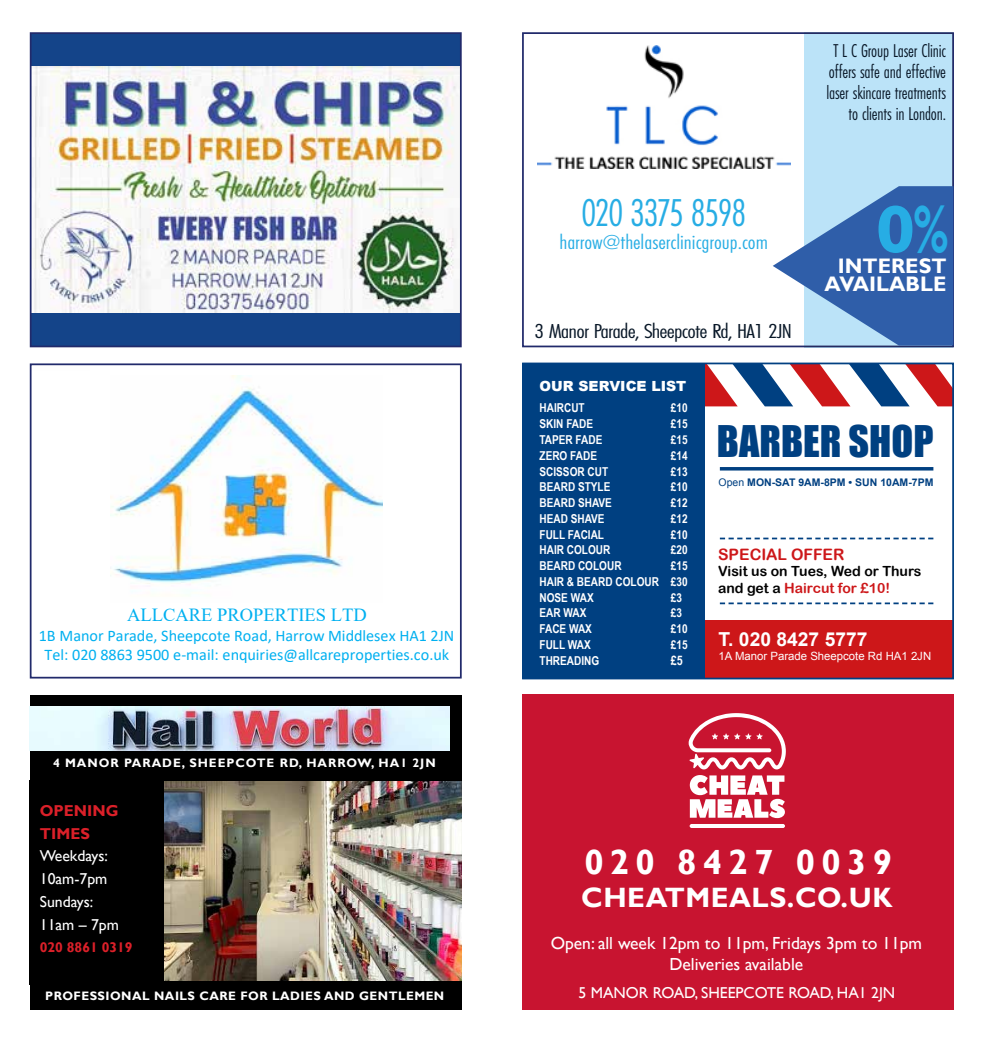
<style>
.page{position:relative;width:983px;height:1042px;background:#fff}
.page>*{position:absolute;margin:0;border:0;box-sizing:border-box;transform-origin:0 0}
.t1{font:700 67.73px "Gill Sans";color:#27ade4;scale:1.08 1}
.t2{font:40.25px "Futura PT Cond";letter-spacing:-.03em;color:#27ade4}
.t3{font:40.07px "Impact";color:#004081}
.t4{font:700 35px "Gill Sans";letter-spacing:.18em;color:#fff}
.t5{font:700 28px "Gill Sans";letter-spacing:.02em;color:#fff}
.t6{font:21px "Futura PT Cond";letter-spacing:-.03em;color:#091828;scale:1.24 1}
.t7{font:21px "Futura PT Cond";color:#27ade4;scale:1.15 1}
.t8{font:700 21px/17.5px "Gill Sans";color:#fff;text-align:right}
.t9{font:19.25px/21px "Futura PT Cond";letter-spacing:-.01em;color:#091828;text-align:right}
.t10{font:700 19.25px "Arial";color:#fff}
.t11{font:18.55px "Times New Roman";color:#00b0f0}
.t12{font:17.5px/21px "Gill Sans";color:#fff;text-align:center}
.t13{font:16.1px/19.6px "Calibri";color:#00b0f0;text-align:center}
.t14{font:15.75px/22.8px "Gill Sans";color:#fff}
.t15{font:700 15.75px/22.8px "Gill Sans";color:#db2029}
.t16{font:15.75px "Arial Rounded MT Bold";color:#cd1719}
.t17{font:14px/16.8px "Arial Rounded MT Bold";color:#000}
.t18{font:900 14px "Arial";color:#fff}
.t19{font:700 14px "Gill Sans";color:#db2029}
.t20{font:700 13.12px "Arial Narrow";color:#fff}
.t21{font:700 12.25px/15.8px "Arial Narrow";color:#fff;text-align:justify}
.t22{font:700 12.25px "Gill Sans";letter-spacing:.04em;color:#fff}
.t23{font:700 12.25px "Gill Sans";letter-spacing:.08em;color:#fff}
.t24{font:11.38px "Arial";color:#fff}
.t25{font:700 10.5px "Arial";color:#004081}
.s1{font-weight:400}
.s2{color:#cd1719}
</style>
<div class="page">
<div style="left:31px;top:33px;width:429px;height:313px;background:#144489"></div>
<img style="left:33px;top:67px;width:425px;height:246px">
<div style="left:30px;top:32px;width:431px;height:315px;border:2px solid #212a6b"></div>
<img style="left:111px;top:375px;width:271px;height:210px">
<div style="left:30px;top:363px;width:431px;height:315px;border:2px solid #212a6b"></div>
<img style="left:164px;top:780px;width:297px;height:201px">
<div style="left:30px;top:981px;width:431px;height:28px;background:#000"></div>
<div style="left:30px;top:694px;width:431px;height:86px;background:#000"></div>
<img style="left:30px;top:706px;width:420px;height:45px">
<div style="left:30px;top:780px;width:134px;height:205px;background:#000"></div>
<div style="left:522px;top:32px;width:431px;height:315px;border:2px solid #212a6b"></div>
<div style="left:804px;top:32px;width:148px;height:315px;background:#bbe3f8"></div>
<svg style="left:772px;top:186px;width:181px;height:159px"></svg>
<img style="left:537px;top:46px;width:253px;height:122px">
<svg style="left:704px;top:365px;width:246px;height:41px"></svg>
<div style="left:523px;top:363px;width:181px;height:315px;background:#004081"></div>
<div style="left:704px;top:620px;width:248px;height:58px;background:#cd1719"></div>
<hr style="left:719px;top:467px;width:214px;height:3px;background:#004081">
<svg style="left:719px;top:537px;width:214px;height:2px"></svg>
<svg style="left:719px;top:602px;width:214px;height:2px"></svg>
<div style="left:522px;top:362px;width:431px;height:317px;border:2px solid #014082"></div>
<div style="left:522px;top:694px;width:431px;height:315px;background:#c81430"></div>
<svg style="left:688px;top:713px;width:98px;height:115px"></svg>
<h3 class="t11" style="left:127px;top:602px;width:241px">ALLCARE PROPERTIES LTD</h3>
<h3 class="t13" style="left:39px;top:625px;width:417px">1B Manor Parade, Sheepcote Road, Harrow Middlesex HA1 2JN<br>Tel: 020 8863 9500 e-mail: enquiries@allcareproperties.co.uk</h3>
<p class="t23" style="left:53px;top:755px;width:384px">4 MANOR PARADE, SHEEPCOTE RD, HARROW, HA1 2JN</p>
<p class="t15" style="left:40px;top:799px;width:80px">OPENING<br>TIMES</p>
<p class="t14" style="left:40px;top:845px;width:81px">Weekdays:<br>10am-7pm<br>Sundays:<br>11am – 7pm</p>
<p class="t19" style="left:40px;top:939px;width:94px">020 8861 0319</p>
<p class="t22" style="left:45px;top:988px;width:400px">PROFESSIONAL NAILS CARE FOR LADIES AND GENTLEMEN</p>
<h2 class="t2" style="left:581px;top:189px;width:166px">020 3375 8598</h2>
<h3 class="t7" style="left:559px;top:230px;width:183px">harrow@thelaserclinicgroup.com</h3>
<h3 class="t6" style="left:534px;top:319px;width:209px">3 Manor Parade, Sheepcote Rd, HA1 2JN</h3>
<h3 class="t9" style="left:826px;top:40px;width:121px">T L C Group Laser Clinic offers safe and effective laser skincare treatments to clients in London.</h3>
<h1 class="t1" style="left:875px;top:189px;width:69px">0%</h1>
<h3 class="t8" style="left:824px;top:258px;width:123px">INTEREST<br>AVAILABLE</h3>
<p class="t18" style="left:539px;top:376px;width:148px">OUR SERVICE LIST</p>
<p class="t21" style="left:539px;top:400px;width:47px">HAIRCUT</p>
<p class="t21" style="left:670px;top:400px;width:18px">£10</p>
<p class="t21" style="left:539px;top:415px;width:55px">SKIN FADE</p>
<p class="t21" style="left:670px;top:415px;width:18px">£15</p>
<p class="t21" style="left:539px;top:431px;width:64px">TAPER FADE</p>
<p class="t21" style="left:670px;top:431px;width:18px">£15</p>
<p class="t21" style="left:539px;top:447px;width:59px">ZERO FADE</p>
<p class="t21" style="left:670px;top:447px;width:18px">£14</p>
<p class="t21" style="left:539px;top:463px;width:70px">SCISSOR CUT</p>
<p class="t21" style="left:670px;top:463px;width:18px">£13</p>
<p class="t21" style="left:539px;top:478px;width:72px">BEARD STYLE</p>
<p class="t21" style="left:670px;top:478px;width:18px">£10</p>
<p class="t21" style="left:539px;top:494px;width:74px">BEARD SHAVE</p>
<p class="t21" style="left:670px;top:494px;width:18px">£12</p>
<p class="t21" style="left:539px;top:510px;width:67px">HEAD SHAVE</p>
<p class="t21" style="left:670px;top:510px;width:18px">£12</p>
<p class="t21" style="left:539px;top:526px;width:66px">FULL FACIAL</p>
<p class="t21" style="left:670px;top:526px;width:18px">£10</p>
<p class="t21" style="left:539px;top:541px;width:72px">HAIR COLOUR</p>
<p class="t21" style="left:670px;top:541px;width:18px">£20</p>
<p class="t21" style="left:539px;top:557px;width:84px">BEARD COLOUR</p>
<p class="t21" style="left:539px;top:557px;width:150px;text-indent:131px">£15<br>HAIR &amp; BEARD COLOUR £30<br>NOSE WAX</p>
<p class="t21" style="left:670px;top:589px;width:13px">£3</p>
<p class="t21" style="left:539px;top:604px;width:48px">EAR WAX</p>
<p class="t21" style="left:670px;top:604px;width:13px">£3</p>
<p class="t21" style="left:539px;top:620px;width:54px">FACE WAX</p>
<p class="t21" style="left:670px;top:620px;width:18px">£10</p>
<p class="t21" style="left:539px;top:636px;width:53px">FULL WAX</p>
<p class="t21" style="left:670px;top:636px;width:18px">£15</p>
<p class="t21" style="left:539px;top:652px;width:61px">THREADING</p>
<p class="t20" style="left:670px;top:650px;width:13px">£5</p>
<h3 class="t3" style="left:716px;top:410px;width:218px">BARBER SHOP</h3>
<p class="t25" style="left:718px;top:475px;width:216px"><span class="s1">Open</span> MON-SAT 9AM-8PM • SUN 10AM-7PM</p>
<p class="t16" style="left:718px;top:545px;width:128px">SPECIAL OFFER</p>
<p class="t17" style="left:718px;top:563px;width:205px">Visit us on Tues, Wed or Thurs and get a <span class="s2">Haircut for £10!</span></p>
<h3 class="t10" style="left:718px;top:626px;width:150px">T. 020 8427 5777</h3>
<p class="t24" style="left:718px;top:648px;width:214px">1A Manor Parade Sheepcote Rd HA1 2JN</p>
<h3 class="t4" style="left:584px;top:841px;width:309px">020 8427 0039</h3>
<h3 class="t5" style="left:581px;top:880px;width:313px">CHEATMEALS.CO.UK</h3>
<h3 class="t12" style="left:550px;top:933px;width:373px">Open: all week 12pm to 11pm, Fridays 3pm to 11pm<br>Deliveries available</h3>
<p class="t14" style="left:578px;top:981px;width:318px">5 MANOR ROAD, SHEEPCOTE ROAD, HA1 2JN</p>
</div>
